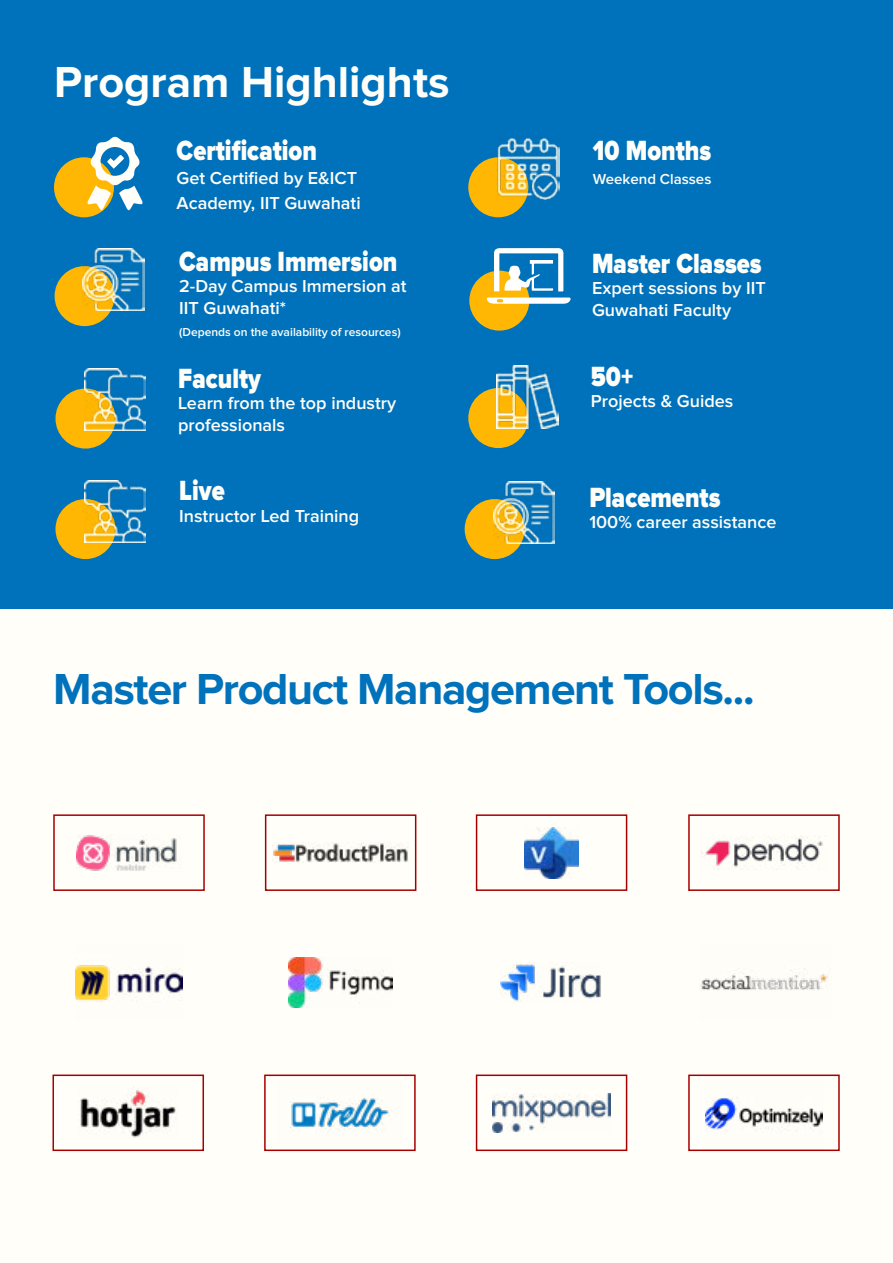
<style>
.page{position:relative;width:893px;height:1263px;background:#fff}
.page>*{position:absolute;margin:0;border:0;box-sizing:border-box;transform-origin:0 0}
.t1{font:700 45px "Proxima Nova";letter-spacing:-.03em;color:#0072bc}
.t2{font:700 45px "Proxima Nova";color:#fffef9}
.t3{font:900 28.8px "Proxima Nova";color:#fffef9;scale:.83 1}
.t4{font:600 18px/21.6px "Proxima Nova";color:#fffef9}
.t5{font:600 15px "Proxima Nova";color:#fffef9}
.t6{font:600 12px "Proxima Nova";color:#fffef9}
</style>
<div class="page">
<div style="left:0;top:0;width:892px;height:1263px;background:#fffef9"></div>
<img style="left:77px;top:835px;width:100px;height:36px">
<div style="left:53px;top:814px;width:152px;height:77px;border:2px solid #a80000"></div>
<img style="left:273px;top:843px;width:135px;height:19px">
<div style="left:265px;top:814px;width:151px;height:77px;border:2px solid #a80000"></div>
<img style="left:702px;top:837px;width:121px;height:33px">
<div style="left:688px;top:814px;width:152px;height:77px;border:2px solid #a80000"></div>
<img style="left:288px;top:958px;width:105px;height:50px">
<img style="left:500px;top:964px;width:101px;height:38px">
<img style="left:80px;top:1090px;width:96px;height:48px">
<div style="left:52px;top:1074px;width:152px;height:77px;border:2px solid #a80000"></div>
<img style="left:290px;top:1098px;width:100px;height:33px">
<div style="left:264px;top:1074px;width:152px;height:77px;border:2px solid #a80000"></div>
<img style="left:493px;top:1093px;width:117px;height:39px">
<div style="left:476px;top:1074px;width:151px;height:77px;border:2px solid #a80000"></div>
<img style="left:705px;top:1097px;width:118px;height:34px">
<div style="left:688px;top:1074px;width:152px;height:77px;border:2px solid #a80000"></div>
<img style="left:525px;top:827px;width:53px;height:51px">
<div style="left:476px;top:814px;width:151px;height:77px;border:2px solid #a80000"></div>
<div style="left:0;top:0;width:893px;height:608px;background:#0072bc"></div>
<img style="left:75px;top:965px;width:108px;height:37px">
<img style="left:701px;top:969px;width:127px;height:22px">
<div style="left:54px;top:157px;width:60px;height:60px;background:#ffb703;border-radius:50%"></div>
<div style="left:55px;top:266px;width:60px;height:60px;background:#ffb703;border-radius:50%"></div>
<img style="left:83px;top:249px;width:61px;height:61px">
<div style="left:468px;top:388px;width:60px;height:60px;background:#ffb703;border-radius:50%"></div>
<img style="left:497px;top:366px;width:62px;height:62px">
<div style="left:468px;top:157px;width:60px;height:60px;background:#ffb703;border-radius:50%"></div>
<img style="left:496px;top:137px;width:63px;height:63px">
<div style="left:55px;top:389px;width:60px;height:60px;background:#ffb703;border-radius:50%"></div>
<img style="left:84px;top:369px;width:62px;height:62px">
<svg style="left:87px;top:137px;width:56px;height:73px"></svg>
<div style="left:469px;top:271px;width:60px;height:60px;background:#ffb703;border-radius:50%"></div>
<svg style="left:487px;top:248px;width:84px;height:56px"></svg>
<div style="left:465px;top:499px;width:60px;height:60px;background:#ffb703;border-radius:50%"></div>
<img style="left:493px;top:482px;width:62px;height:61px">
<div style="left:55px;top:499px;width:60px;height:60px;background:#ffb703;border-radius:50%"></div>
<img style="left:84px;top:480px;width:62px;height:62px">
<h1 class="t2" style="left:54px;top:61px;width:397px">Program Highlights</h1>
<h2 class="t3" style="left:177px;top:137px;width:171px">Certification</h2>
<p class="t4" style="left:177px;top:167px;width:186px;line-height:24.6px">Get Certified by E&amp;ICT<br>Academy, IIT Guwahati</p>
<h2 class="t3" style="left:179px;top:248px;width:264px">Campus Immersion</h2>
<p class="t4" style="left:179px;top:276px;width:229px">2-Day Campus Immersion at<br>IIT Guwahati*</p>
<p class="t6" style="left:179px;top:326px;width:223px">(Depends on the availability of resources)</p>
<h2 class="t3" style="left:178px;top:365px;width:101px">Faculty</h2>
<p class="t4" style="left:178px;top:393px;width:219px">Learn from the top industry professionals</p>
<h2 class="t3" style="left:179px;top:477px;width:56px">Live</h2>
<p class="t4" style="left:179px;top:506px;width:181px">Instructor Led Training</p>
<h2 class="t3" style="left:593px;top:137px;width:144px">10 Months</h2>
<p class="t5" style="left:593px;top:172px;width:120px">Weekend Classes</p>
<h2 class="t3" style="left:592px;top:250px;width:206px">Master Classes</h2>
<p class="t4" style="left:592px;top:278px;width:175px">Expert sessions by IIT<br>Guwahati Faculty</p>
<h2 class="t3" style="left:591px;top:363px;width:53px">50+</h2>
<p class="t4" style="left:591px;top:391px;width:144px">Projects &amp; Guides</p>
<h2 class="t3" style="left:589px;top:484px;width:160px">Placements</h2>
<p class="t4" style="left:589px;top:512px;width:189px">100% career assistance</p>
<h1 class="t1" style="left:53px;top:668px;width:703px">Master Product Management Tools...</h1>
</div>
